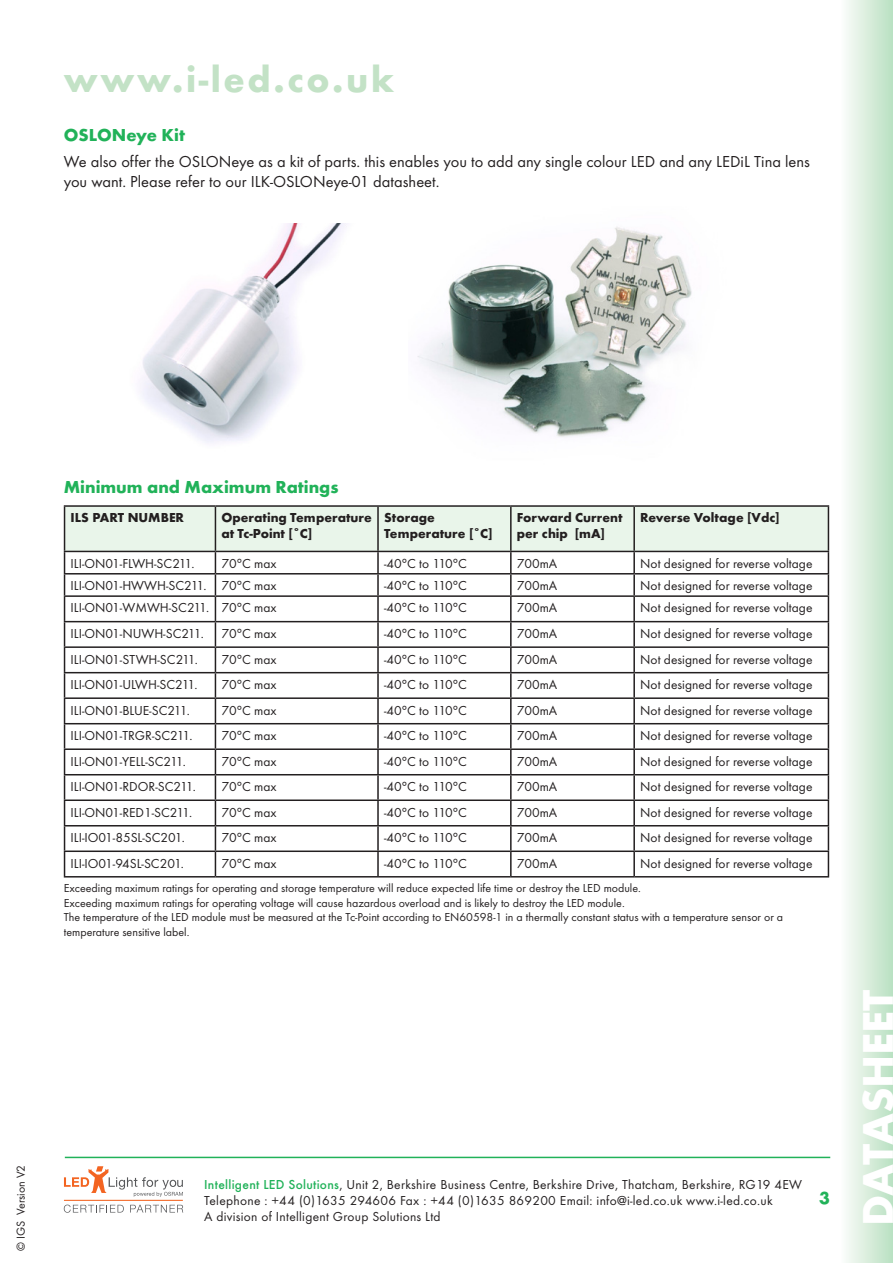
<style>
.page{position:relative;width:893px;height:1263px;background:#fff}
.page>*{position:absolute;margin:0;border:0;box-sizing:border-box;transform-origin:0 0}
.t1{font:700 45px "Futura T";color:#fff}
.t2{font:700 37.5px "Futura T";letter-spacing:.07em;color:#c3e2c6}
.Bodytext{font:700 18px "Futura T";color:#21b259}
.Bodytext-2{font:16.5px/19.8px "Futura T";color:#231f20}
.Table_Text{font:13.5px "Futura T";color:#231f20}
.Table_Text-2{font:13.5px/16.2px "Futura T";letter-spacing:.02em;color:#231f20}
.Table_Text-3{font:700 13.5px/16.2px "Futura T";color:#231f20}
.footnotes{font:12px/14.4px "Futura T";color:#231f20}
.s1{font-weight:500;color:#21b259}
</style>
<div class="page">
<hr style="left:65px;top:1157px;width:765px;height:1px;background:#21b259">
<svg style="left:64px;top:1166px;width:119px;height:31px"></svg>
<svg style="left:64px;top:1204px;width:60px;height:9px"></svg>
<svg style="left:130px;top:1205px;width:53px;height:7px"></svg>
<hr style="left:64px;top:1200px;width:119px;height:1px;background:#f36421">
<hr style="left:64px;top:505px;width:151px;height:2px;background:#231f20">
<hr style="left:215px;top:505px;width:163px;height:2px;background:#231f20">
<hr style="left:378px;top:505px;width:133px;height:2px;background:#231f20">
<hr style="left:511px;top:505px;width:123px;height:2px;background:#231f20">
<hr style="left:634px;top:505px;width:195px;height:2px;background:#231f20">
<svg style="left:64px;top:506px;width:765px;height:370px"></svg>
<hr style="left:64px;top:876px;width:151px;height:1px;background:#231f20">
<hr style="left:215px;top:876px;width:163px;height:1px;background:#231f20">
<hr style="left:378px;top:876px;width:133px;height:1px;background:#231f20">
<hr style="left:511px;top:876px;width:123px;height:1px;background:#231f20">
<hr style="left:634px;top:876px;width:195px;height:1px;background:#231f20">
<img style="left:141px;top:223px;width:205px;height:220px">
<img style="left:417px;top:227px;width:275px;height:211px">
<div style="left:840px;top:0;width:53px;height:1263px;background:linear-gradient(to right,#fdfdfc,#b9e0c1)"></div>
<h2 class="t2" style="left:64px;top:57px;width:332px">www.i-led.co.uk</h2>
<p class="Bodytext" style="left:64px;top:124px;width:123px">OSLONeye Kit</p>
<p class="Bodytext-2" style="left:64px;top:152px;width:748px">We also offer the OSLONeye as a kit of parts. this enables you to add any single colour LED and any LEDiL Tina lens you want. Please refer to our ILK-OSLONeye-01 datasheet.</p>
<p class="footnotes" style="left:13px;top:1251px;width:88px;rotate:-90deg">© IGS Version V2</p>
<p class="Bodytext" style="left:64px;top:476px;width:276px">Minimum and Maximum Ratings</p>
<p class="Table_Text-3" style="left:71px;top:509px;width:115px">ILS PART NUMBER</p>
<p class="Table_Text-3" style="left:221px;top:509px;width:152px">Operating Temperature at Tc-Point [˚C]</p>
<p class="Table_Text-3" style="left:384px;top:509px;width:110px">Storage<br>Temperature [˚C]</p>
<p class="Table_Text-3" style="left:517px;top:509px;width:107px">Forward Current per chip [mA]</p>
<p class="Table_Text-3" style="left:640px;top:509px;width:141px">Reverse Voltage [Vdc]</p>
<p class="Table_Text" style="left:71px;top:555px;width:126px">ILI-ON01-FLWH-SC211.</p>
<p class="Table_Text" style="left:221px;top:555px;width:57px">70°C max</p>
<p class="Table_Text" style="left:384px;top:555px;width:85px">-40°C to 110°C</p>
<p class="Table_Text" style="left:517px;top:555px;width:42px">700mA</p>
<p class="Table_Text" style="left:640px;top:555px;width:174px">Not designed for reverse voltage</p>
<p class="Table_Text" style="left:71px;top:578px;width:137px">ILI-ON01-HWWH-SC211.</p>
<p class="Table_Text" style="left:221px;top:578px;width:57px">70°C max</p>
<p class="Table_Text" style="left:384px;top:578px;width:85px">-40°C to 110°C</p>
<p class="Table_Text" style="left:517px;top:578px;width:42px">700mA</p>
<p class="Table_Text" style="left:640px;top:578px;width:174px">Not designed for reverse voltage</p>
<p class="Table_Text" style="left:71px;top:600px;width:140px">ILI-ON01-WMWH-SC211.</p>
<p class="Table_Text" style="left:221px;top:600px;width:57px">70°C max</p>
<p class="Table_Text" style="left:384px;top:600px;width:85px">-40°C to 110°C</p>
<p class="Table_Text" style="left:517px;top:600px;width:42px">700mA</p>
<p class="Table_Text" style="left:640px;top:600px;width:174px">Not designed for reverse voltage</p>
<p class="Table_Text" style="left:71px;top:626px;width:135px">ILI-ON01-NUWH-SC211.</p>
<p class="Table_Text" style="left:221px;top:626px;width:57px">70°C max</p>
<p class="Table_Text" style="left:384px;top:626px;width:85px">-40°C to 110°C</p>
<p class="Table_Text" style="left:517px;top:626px;width:42px">700mA</p>
<p class="Table_Text" style="left:640px;top:626px;width:174px">Not designed for reverse voltage</p>
<p class="Table_Text" style="left:71px;top:651px;width:129px">ILI-ON01-STWH-SC211.</p>
<p class="Table_Text" style="left:221px;top:651px;width:57px">70°C max</p>
<p class="Table_Text" style="left:384px;top:651px;width:85px">-40°C to 110°C</p>
<p class="Table_Text" style="left:517px;top:651px;width:42px">700mA</p>
<p class="Table_Text" style="left:640px;top:651px;width:174px">Not designed for reverse voltage</p>
<p class="Table_Text" style="left:71px;top:677px;width:129px">ILI-ON01-ULWH-SC211.</p>
<p class="Table_Text" style="left:221px;top:677px;width:57px">70°C max</p>
<p class="Table_Text" style="left:384px;top:677px;width:85px">-40°C to 110°C</p>
<p class="Table_Text" style="left:517px;top:677px;width:42px">700mA</p>
<p class="Table_Text" style="left:640px;top:677px;width:174px">Not designed for reverse voltage</p>
<p class="Table_Text" style="left:71px;top:702px;width:121px">ILI-ON01-BLUE-SC211.</p>
<p class="Table_Text" style="left:221px;top:702px;width:57px">70°C max</p>
<p class="Table_Text" style="left:384px;top:702px;width:85px">-40°C to 110°C</p>
<p class="Table_Text" style="left:517px;top:702px;width:42px">700mA</p>
<p class="Table_Text" style="left:640px;top:702px;width:174px">Not designed for reverse voltage</p>
<p class="Table_Text" style="left:71px;top:728px;width:123px">ILI-ON01-TRGR-SC211.</p>
<p class="Table_Text" style="left:221px;top:728px;width:57px">70°C max</p>
<p class="Table_Text" style="left:384px;top:728px;width:85px">-40°C to 110°C</p>
<p class="Table_Text" style="left:517px;top:728px;width:42px">700mA</p>
<p class="Table_Text" style="left:640px;top:728px;width:174px">Not designed for reverse voltage</p>
<p class="Table_Text" style="left:71px;top:753px;width:117px">ILI-ON01-YELL-SC211.</p>
<p class="Table_Text" style="left:221px;top:753px;width:57px">70°C max</p>
<p class="Table_Text" style="left:384px;top:753px;width:85px">-40°C to 110°C</p>
<p class="Table_Text" style="left:517px;top:753px;width:42px">700mA</p>
<p class="Table_Text" style="left:640px;top:753px;width:174px">Not designed for reverse voltage</p>
<p class="Table_Text" style="left:71px;top:779px;width:127px">ILI-ON01-RDOR-SC211.</p>
<p class="Table_Text" style="left:221px;top:779px;width:57px">70°C max</p>
<p class="Table_Text" style="left:384px;top:779px;width:85px">-40°C to 110°C</p>
<p class="Table_Text" style="left:517px;top:779px;width:42px">700mA</p>
<p class="Table_Text" style="left:640px;top:779px;width:174px">Not designed for reverse voltage</p>
<p class="Table_Text" style="left:71px;top:804px;width:123px">ILI-ON01-RED1-SC211.</p>
<p class="Table_Text" style="left:221px;top:804px;width:57px">70°C max</p>
<p class="Table_Text" style="left:384px;top:804px;width:85px">-40°C to 110°C</p>
<p class="Table_Text" style="left:517px;top:804px;width:42px">700mA</p>
<p class="Table_Text" style="left:640px;top:804px;width:174px">Not designed for reverse voltage</p>
<p class="Table_Text" style="left:71px;top:830px;width:116px">ILI-IO01-85SL-SC201.</p>
<p class="Table_Text" style="left:221px;top:830px;width:57px">70°C max</p>
<p class="Table_Text" style="left:384px;top:830px;width:85px">-40°C to 110°C</p>
<p class="Table_Text" style="left:517px;top:830px;width:42px">700mA</p>
<p class="Table_Text" style="left:640px;top:830px;width:174px">Not designed for reverse voltage</p>
<p class="Table_Text" style="left:71px;top:855px;width:115px">ILI-IO01-94SL-SC201.</p>
<p class="Table_Text" style="left:221px;top:855px;width:57px">70°C max</p>
<p class="Table_Text" style="left:384px;top:855px;width:85px">-40°C to 110°C</p>
<p class="Table_Text" style="left:517px;top:855px;width:42px">700mA</p>
<p class="Table_Text" style="left:640px;top:855px;width:174px">Not designed for reverse voltage</p>
<p class="footnotes" style="left:64px;top:881px;width:579px">Exceeding maximum ratings for operating and storage temperature will reduce expected life time or destroy the LED module.</p>
<p class="footnotes" style="left:64px;top:895px;width:562px">Exceeding maximum ratings for operating voltage will cause hazardous overload and is likely to destroy the LED module.</p>
<p class="footnotes" style="left:64px;top:910px;width:721px">The temperature of the LED module must be measured at the Tc-Point according to EN60598-1 in a thermally constant status with a temperature sensor or a temperature sensitive label.</p>
<p class="Table_Text-2" style="left:204px;top:1176px;width:599px"><span class="s1">Intelligent LED Solutions</span>, Unit 2, Berkshire Business Centre, Berkshire Drive, Thatcham, Berkshire, RG19 4EW<br>Telephone : +44 (0)1635 294606 Fax : +44 (0)1635 869200 Email: info@i-led.co.uk www.i-led.co.uk<br>A division of Intelligent Group Solutions Ltd</p>
<h3 class="Bodytext" style="left:819px;top:1187px;width:12px">3</h3>
<h1 class="t1" style="left:851px;top:1226px;width:238px;rotate:-90deg">DATASHEET</h1>
</div>
